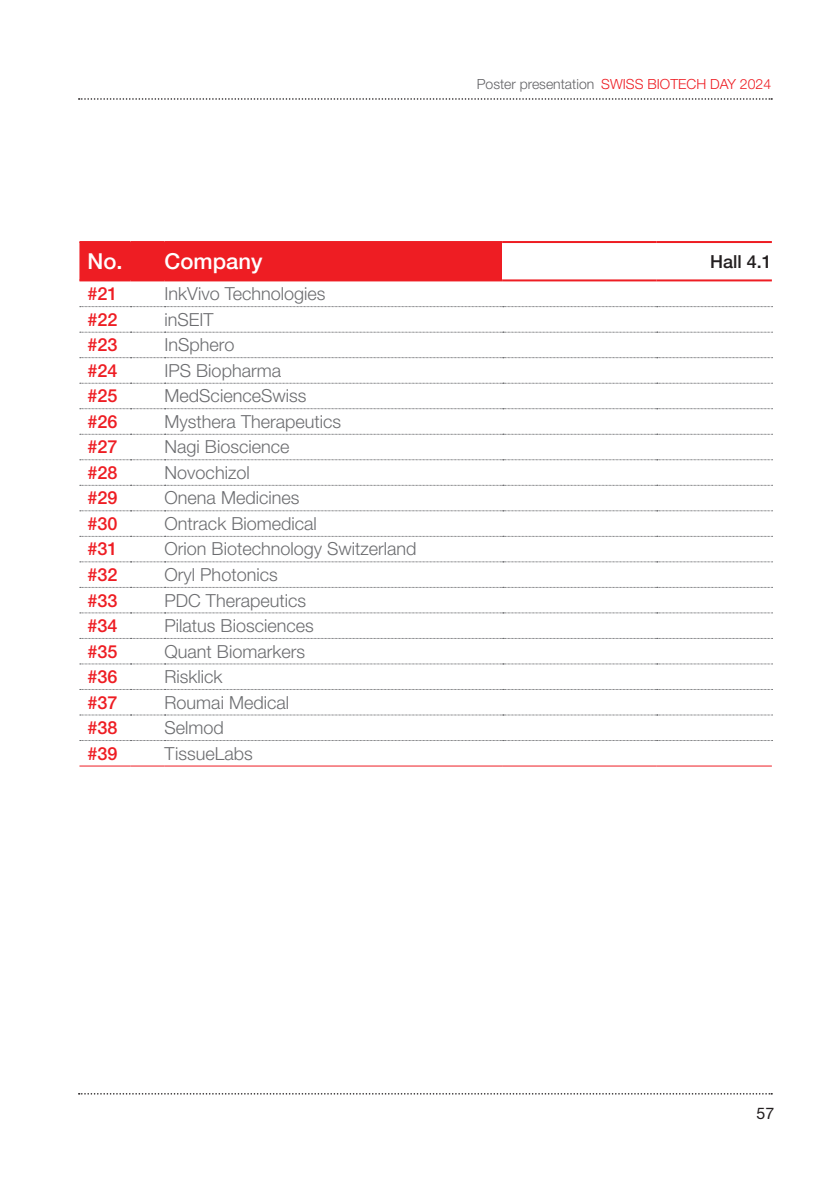
<style>
.page{position:relative;width:840px;height:1191px;background:#fff}
.page>*{position:absolute;margin:0;border:0;box-sizing:border-box;transform-origin:0 0}
.t1{font:500 22px "Helvetica Neue LT Std";color:#fff}
.t2{font:300 18px "Helvetica Neue LT Std";color:#6c6d70}
.t3{font:500 18px "Helvetica Neue LT Std";color:#ee1d23}
.t4{font:500 18px "Helvetica Neue LT Std";color:#231f20}
.t5{font:16px "Helvetica Neue LT Std";color:#231f20}
.t6{font:300 14px "Helvetica Neue LT Std";color:#ee1d23}
.s1{color:#636366}
</style>
<div class="page">
<svg style="left:79px;top:98px;width:692px;height:2px"></svg>
<svg style="left:79px;top:1093px;width:692px;height:1px"></svg>
<div style="left:79px;top:243px;width:423px;height:36px;background:#ee1d23"></div>
<hr style="left:79px;top:241px;width:51px;height:2px;background:#ee1d23">
<hr style="left:130px;top:241px;width:34px;height:2px;background:#ee1d23">
<hr style="left:164px;top:241px;width:338px;height:2px;background:#ee1d23">
<hr style="left:502px;top:241px;width:154px;height:2px;background:#ee1d23">
<hr style="left:656px;top:241px;width:115px;height:2px;background:#ee1d23">
<hr style="left:79px;top:279px;width:51px;height:2px;background:#ee1d23">
<hr style="left:130px;top:279px;width:34px;height:2px;background:#ee1d23">
<hr style="left:164px;top:279px;width:338px;height:2px;background:#ee1d23">
<hr style="left:502px;top:279px;width:154px;height:2px;background:#ee1d23">
<hr style="left:656px;top:279px;width:115px;height:2px;background:#ee1d23">
<svg style="left:80px;top:306px;width:692px;height:1px"></svg>
<svg style="left:80px;top:332px;width:692px;height:1px"></svg>
<svg style="left:80px;top:357px;width:692px;height:1px"></svg>
<svg style="left:80px;top:383px;width:692px;height:1px"></svg>
<svg style="left:80px;top:408px;width:692px;height:1px"></svg>
<svg style="left:80px;top:434px;width:692px;height:1px"></svg>
<svg style="left:80px;top:459px;width:692px;height:1px"></svg>
<svg style="left:80px;top:485px;width:692px;height:1px"></svg>
<svg style="left:80px;top:510px;width:692px;height:1px"></svg>
<svg style="left:80px;top:587px;width:692px;height:1px"></svg>
<svg style="left:80px;top:612px;width:692px;height:1px"></svg>
<svg style="left:80px;top:638px;width:692px;height:1px"></svg>
<svg style="left:80px;top:663px;width:692px;height:1px"></svg>
<svg style="left:80px;top:689px;width:692px;height:1px"></svg>
<svg style="left:80px;top:714px;width:692px;height:1px"></svg>
<svg style="left:80px;top:740px;width:692px;height:1px"></svg>
<svg style="left:80px;top:536px;width:692px;height:1px"></svg>
<svg style="left:80px;top:561px;width:692px;height:1px"></svg>
<hr style="left:79px;top:765px;width:51px;height:1px;background:#ee1d23">
<hr style="left:130px;top:765px;width:34px;height:1px;background:#ee1d23">
<hr style="left:164px;top:765px;width:338px;height:1px;background:#ee1d23">
<hr style="left:502px;top:765px;width:154px;height:1px;background:#ee1d23">
<hr style="left:656px;top:765px;width:115px;height:1px;background:#ee1d23">
<p class="t6" style="left:476px;top:76px;width:296px"><span class="s1">Poster presentation</span> SWISS BIOTECH DAY 2024</p>
<p class="t1" style="left:87px;top:248px;width:176px">No. Company</p>
<p class="t4" style="left:709px;top:250px;width:63px">Hall 4.1</p>
<p class="t3" style="left:87px;top:283px;width:32px">#21</p>
<p class="t2" style="left:164px;top:283px;width:162px">InkVivo Technologies</p>
<p class="t3" style="left:87px;top:309px;width:32px">#22</p>
<p class="t2" style="left:164px;top:308px;width:51px">inSEIT</p>
<p class="t3" style="left:87px;top:334px;width:32px">#23</p>
<p class="t2" style="left:164px;top:334px;width:71px">InSphero</p>
<p class="t3" style="left:87px;top:360px;width:32px">#24</p>
<p class="t2" style="left:164px;top:359px;width:118px">IPS Biopharma</p>
<p class="t3" style="left:87px;top:385px;width:32px">#25</p>
<p class="t2" style="left:164px;top:385px;width:143px">MedScienceSwiss</p>
<p class="t3" style="left:87px;top:411px;width:32px">#26</p>
<p class="t2" style="left:164px;top:410px;width:178px">Mysthera Therapeutics</p>
<p class="t3" style="left:87px;top:436px;width:32px">#27</p>
<p class="t2" style="left:164px;top:436px;width:126px">Nagi Bioscience</p>
<p class="t3" style="left:87px;top:462px;width:32px">#28</p>
<p class="t2" style="left:164px;top:461px;width:87px">Novochizol</p>
<p class="t3" style="left:87px;top:487px;width:32px">#29</p>
<p class="t2" style="left:164px;top:487px;width:136px">Onena Medicines</p>
<p class="t3" style="left:87px;top:513px;width:32px">#30</p>
<p class="t2" style="left:164px;top:512px;width:154px">Ontrack Biomedical</p>
<p class="t3" style="left:87px;top:538px;width:32px">#31</p>
<p class="t2" style="left:164px;top:538px;width:253px">Orion Biotechnology Switzerland</p>
<p class="t3" style="left:87px;top:564px;width:32px">#32</p>
<p class="t2" style="left:164px;top:563px;width:115px">Oryl Photonics</p>
<p class="t3" style="left:87px;top:589px;width:32px">#33</p>
<p class="t2" style="left:164px;top:589px;width:143px">PDC Therapeutics</p>
<p class="t3" style="left:87px;top:615px;width:32px">#34</p>
<p class="t2" style="left:164px;top:614px;width:151px">Pilatus Biosciences</p>
<p class="t3" style="left:87px;top:640px;width:32px">#35</p>
<p class="t2" style="left:164px;top:640px;width:142px">Quant Biomarkers</p>
<p class="t3" style="left:87px;top:666px;width:32px">#36</p>
<p class="t2" style="left:164px;top:665px;width:59px">Risklick</p>
<p class="t3" style="left:87px;top:691px;width:32px">#37</p>
<p class="t2" style="left:164px;top:691px;width:126px">Roumai Medical</p>
<p class="t3" style="left:87px;top:717px;width:32px">#38</p>
<p class="t2" style="left:164px;top:716px;width:61px">Selmod</p>
<p class="t3" style="left:87px;top:742px;width:32px">#39</p>
<p class="t2" style="left:164px;top:742px;width:90px">TissueLabs</p>
<p class="t5" style="left:756px;top:1103px;width:19px">57</p>
</div>
